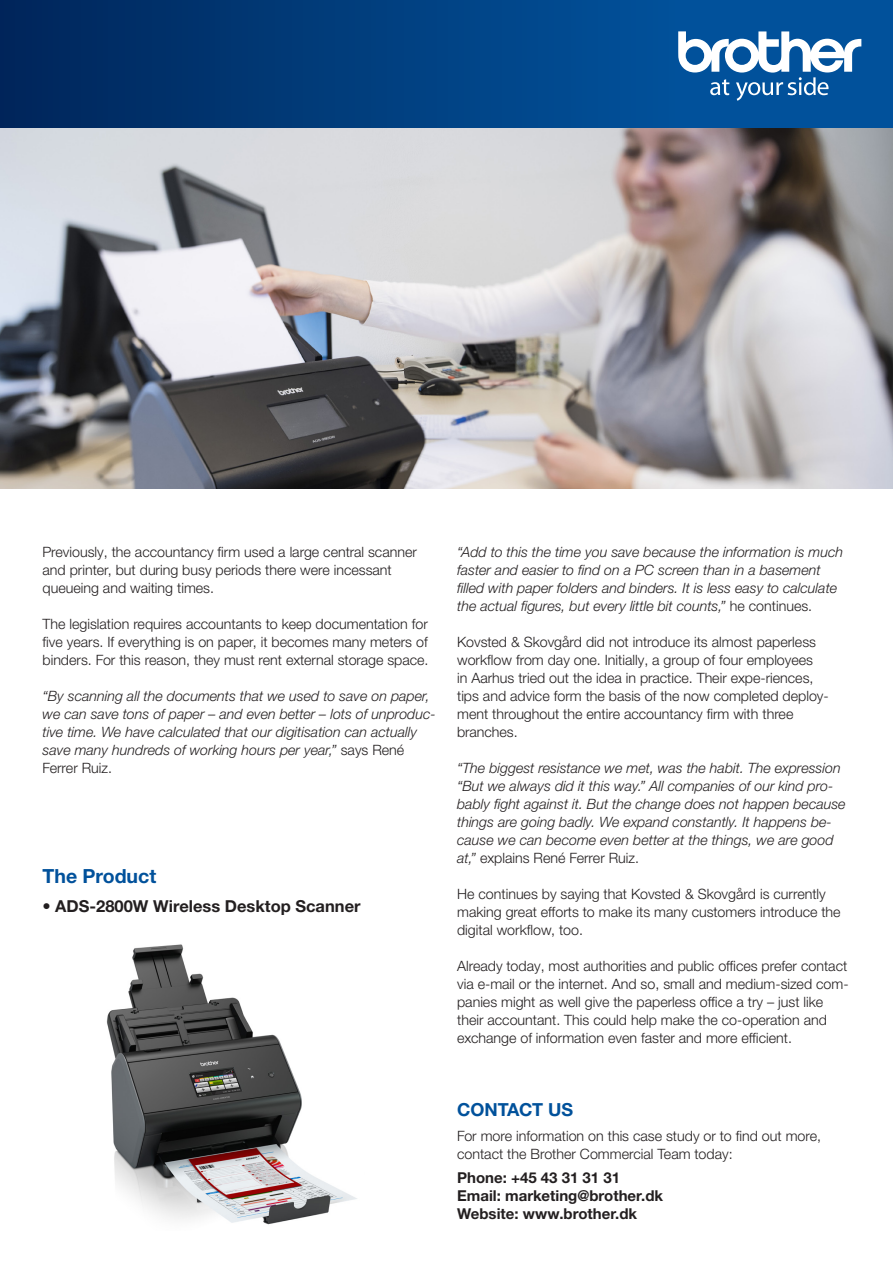
<style>
.page{position:relative;width:893px;height:1263px;background:#fff}
.page>*{position:absolute;margin:0;border:0;box-sizing:border-box;transform-origin:0 0}
.t1{font:700 19.5px "Helvetica Neue LTW1 G";color:#01519b}
.t2{font:700 18px "Helvetica Neue LTW1 G";color:#01519b}
.t3{font:700 16.5px "Helvetica Neue LTW1 G";color:#231f20}
.t4{font:700 15px "Helvetica Neue LTW1 G";color:#231f20}
.t5{font:300 14.25px/18px "Helvetica Neue LTW1 G";color:#231f20}
.t6{font:italic 300 14.25px/18px "Helvetica Neue LTW1 G";color:#231f20}
.s1{font-style:normal}
</style>
<div class="page">
<img style="left:0;top:128px;width:893px;height:361px">
<div style="left:0;top:0;width:685px;height:128px;background:linear-gradient(to right,#00265a,#01529c)"></div>
<div style="left:685px;top:0;width:208px;height:128px;background:#01519b"></div>
<svg style="left:678px;top:31px;width:183px;height:70px"></svg>
<img style="left:106px;top:944px;width:251px;height:281px">
<p class="t5" style="left:43px;top:542px;width:376px">Previously, the accountancy firm used a large central scanner and printer, but during busy periods there were incessant queueing and waiting times.</p>
<p class="t5" style="left:43px;top:614px;width:388px;text-align:justify">The legislation requires accountants to keep documentation for five years. If everything is on paper, it becomes many meters of binders. For this reason, they must rent external storage space.</p>
<p class="t6" style="left:43px;top:686px;width:395px">“By scanning all the documents that we used to save on paper, we can save tons of paper – and even better – lots of unproduc&shy;tive time. We have calculated that our digitisation can actually save many hundreds of working hours per year,” <span class="s1">says René Ferrer Ruiz.</span></p>
<p class="t1" style="left:43px;top:864px;width:115px">The Product</p>
<p class="t3" style="left:43px;top:895px;width:320px">• ADS-2800W Wireless Desktop Scanner</p>
<p class="t6" style="left:457px;top:542px;width:387px">“Add to this the time you save because the information is much faster and easier to find on a PC screen than in a basement filled with paper folders and binders. It is less easy to calculate the actual figures, but every little bit counts,” <span class="s1">he continues.</span></p>
<p class="t5" style="left:457px;top:632px;width:373px">Kovsted &amp; Skovgård did not introduce its almost paperless workflow from day one. Initially, a group of four employees<br>in Aarhus tried out the idea in practice. Their expe-riences, tips and advice form the basis of the now completed deploy&shy;ment throughout the entire accountancy firm with three branches.</p>
<p class="t6" style="left:457px;top:758px;width:390px">“The biggest resistance we met, was the habit. The expression “But we always did it this way.” All companies of our kind pro&shy;bably fight against it. But the change does not happen because things are going badly. We expand constantly. It happens be&shy;cause we can become even better at the things, we are good at,” <span class="s1">explains René Ferrer Ruiz.</span></p>
<p class="t5" style="left:457px;top:884px;width:385px">He continues by saying that Kovsted &amp; Skovgård is currently making great efforts to make its many customers introduce the digital workflow, too.</p>
<p class="t5" style="left:457px;top:956px;width:393px">Already today, most authorities and public offices prefer contact via e-mail or the internet. And so, small and medium-sized com&shy;panies might as well give the paperless office a try – just like their accountant. This could help make the co-operation and exchange of information even faster and more efficient.</p>
<p class="t2" style="left:457px;top:1099px;width:117px">CONTACT US</p>
<p class="t5" style="left:457px;top:1127px;width:366px">For more information on this case study or to find out more, contact the Brother Commercial Team today:</p>
<p class="t4" style="left:457px;top:1169px;width:164px">Phone: +45 43 31 31 31</p>
<p class="t4" style="left:457px;top:1187px;width:207px">Email: marketing@brother.dk</p>
<p class="t4" style="left:457px;top:1205px;width:182px">Website: www.brother.dk</p>
</div>
